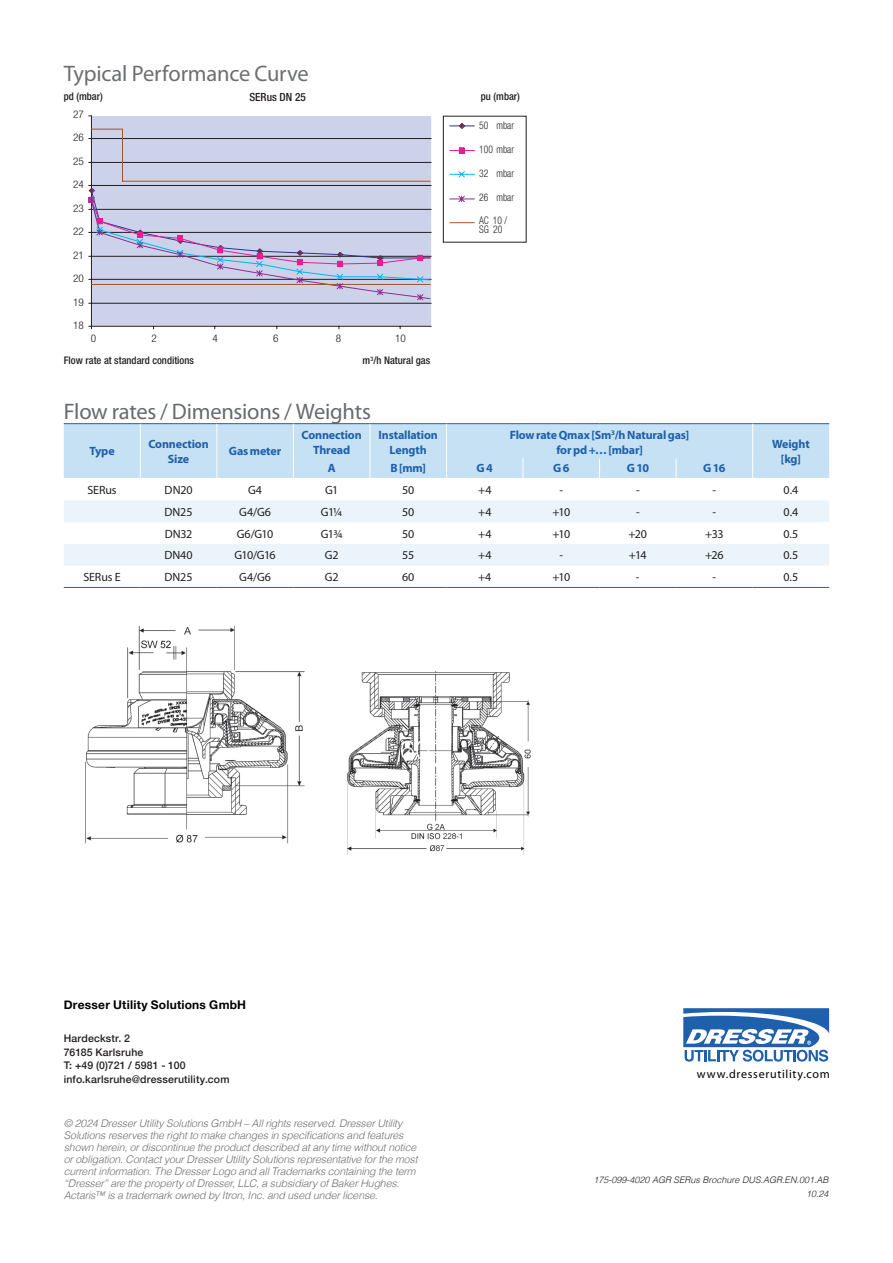
<style>
.page{position:relative;width:893px;height:1263px;background:#fff}
.page>*{position:absolute;margin:0;border:0;box-sizing:border-box;transform-origin:0 0}
.t1{font:22.5px "Myriad Pro";letter-spacing:-.01em;color:#666b6d}
.t2{font:22.5px "Myriad Pro";letter-spacing:-.01em;color:#6d6f71}
.t3{font:12px "Myriad Pro";letter-spacing:-.01em;color:#231f20}
.t4{font:700 12px/14.4px "Myriad Pro";letter-spacing:-.015em;color:#1f60ab;text-align:center}
.t5{font:700 12px "Helvetica Neue";letter-spacing:.02em;color:#000}
.t6{font:12px "Myriad Pro";letter-spacing:.06em;color:#000}
.t7{font:500 condensed 11.25px "Helvetica Neue LT Std";color:#231f20}
.t8{font:italic 300 10.5px/12px "Helvetica";letter-spacing:-.01em;color:#6d6f71}
.t9{font:500 10.5px/13.5px "Helvetica Neue";letter-spacing:.015em;color:#231f20}
.t10{font:500 condensed 10.5px "Helvetica Neue LT Std";color:#231f20}
.t11{font:300 condensed 10.5px/22.4px "Helvetica Neue LT Std";color:#231f20;scale:.91 1}
.t12{font:300 condensed 10.5px "Helvetica Neue LT Std";color:#231f20;scale:1.07 1}
.t13{font:italic 300 9px/14.4px "Helvetica";color:#231f20;text-align:right}
</style>
<div class="page">
<svg style="left:64px;top:500px;width:765px;height:66px;fill:#ebf4fb"></svg>
<hr style="left:446px;top:423px;width:77px;height:1px;background:#1f60ab">
<hr style="left:523px;top:423px;width:77px;height:1px;background:#1f60ab">
<hr style="left:600px;top:423px;width:76px;height:1px;background:#1f60ab">
<hr style="left:676px;top:423px;width:77px;height:1px;background:#1f60ab">
<hr style="left:64px;top:423px;width:76px;height:1px;background:#1f60ab">
<hr style="left:140px;top:423px;width:77px;height:1px;background:#1f60ab">
<hr style="left:217px;top:423px;width:76px;height:1px;background:#1f60ab">
<hr style="left:293px;top:423px;width:77px;height:1px;background:#1f60ab">
<hr style="left:370px;top:423px;width:76px;height:1px;background:#1f60ab">
<hr style="left:753px;top:423px;width:76px;height:1px;background:#1f60ab">
<div style="left:64px;top:424px;width:765px;height:54px;background:#c5e1f3"></div>
<hr style="left:64px;top:587px;width:76px;height:1px;background:#1f60ab">
<hr style="left:140px;top:587px;width:77px;height:1px;background:#1f60ab">
<hr style="left:217px;top:587px;width:76px;height:1px;background:#1f60ab">
<hr style="left:293px;top:587px;width:77px;height:1px;background:#1f60ab">
<hr style="left:370px;top:587px;width:76px;height:1px;background:#1f60ab">
<hr style="left:446px;top:587px;width:77px;height:1px;background:#1f60ab">
<hr style="left:523px;top:587px;width:77px;height:1px;background:#1f60ab">
<hr style="left:600px;top:587px;width:76px;height:1px;background:#1f60ab">
<hr style="left:676px;top:587px;width:77px;height:1px;background:#1f60ab">
<hr style="left:753px;top:587px;width:76px;height:1px;background:#1f60ab">
<div style="left:92px;top:116px;width:339px;height:210px;background:#cbd2ea"></div>
<hr style="left:91px;top:162px;width:340px;height:1px;background:#231f20">
<hr style="left:91px;top:138px;width:340px;height:1px;background:#231f20">
<hr style="left:91px;top:115px;width:1px;height:211px;background:#231f20">
<hr style="left:91px;top:326px;width:340px;height:1px;background:#231f20">
<hr style="left:123px;top:181px;width:307px;height:1px;background:#a1572b">
<hr style="left:122px;top:129px;width:1px;height:52px;background:#a1572b">
<hr style="left:91px;top:129px;width:32px;height:1px;background:#a1572b">
<svg style="left:88px;top:185px;width:343px;height:119px;background:#bec1da"></svg>
<div style="left:443px;top:116px;width:83px;height:126px;border:1px solid #231f20"></div>
<svg style="left:450px;top:123px;width:24px;height:6px"></svg>
<svg style="left:450px;top:148px;width:24px;height:5px"></svg>
<svg style="left:449px;top:171px;width:26px;height:7px"></svg>
<svg style="left:449px;top:195px;width:26px;height:8px"></svg>
<svg style="left:450px;top:222px;width:24px;height:1px"></svg>
<img style="left:85px;top:625px;width:220px;height:219px">
<img style="left:348px;top:671px;width:183px;height:184px">
<svg style="left:683px;top:1008px;width:146px;height:53px"></svg>
<h1 class="t2" style="left:64px;top:59px;width:246px">Typical Performance Curve</h1>
<p class="t10" style="left:64px;top:90px;width:41px">pd (mbar)</p>
<p class="t7" style="left:249px;top:90px;width:58px">SERus DN 25</p>
<p class="t10" style="left:481px;top:90px;width:41px">pu (mbar)</p>
<p class="t12" style="left:73px;top:108px;width:11px">27</p>
<p class="t12" style="left:73px;top:131px;width:11px">26</p>
<p class="t12" style="left:73px;top:155px;width:11px">25</p>
<p class="t12" style="left:73px;top:178px;width:11px">24</p>
<p class="t12" style="left:73px;top:202px;width:11px">23</p>
<p class="t12" style="left:73px;top:225px;width:11px">22</p>
<p class="t12" style="left:73px;top:249px;width:11px">21</p>
<p class="t12" style="left:73px;top:272px;width:11px">20</p>
<p class="t12" style="left:73px;top:296px;width:11px">19</p>
<p class="t12" style="left:73px;top:319px;width:11px">18</p>
<p class="t12" style="left:91px;top:332px;width:7px">0</p>
<p class="t12" style="left:151px;top:332px;width:7px">2</p>
<p class="t12" style="left:213px;top:332px;width:7px">4</p>
<p class="t12" style="left:336px;top:332px;width:7px">8</p>
<p class="t12" style="left:273px;top:332px;width:7px">6</p>
<p class="t12" style="left:395px;top:332px;width:12px">10</p>
<p class="t10" style="left:64px;top:354px;width:132px">Flow rate at standard conditions</p>
<p class="t10" style="left:363px;top:354px;width:69px">m<sup>3</sup>/h Natural gas</p>
<p class="t11" style="left:479px;top:114px;width:40px">50 mbar</p>
<p class="t11" style="left:479px;top:138px;width:40px">100 mbar</p>
<p class="t11" style="left:479px;top:162px;width:40px">32 mbar</p>
<p class="t11" style="left:479px;top:186px;width:40px">26 mbar<br>AC 10 /</p>
<p class="t11" style="left:479px;top:218px;width:27px">SG 20</p>
<h1 class="t1" style="left:64px;top:398px;width:309px">Flow rates / Dimensions / Weights</h1>
<p class="t4" style="left:89px;top:444px;width:27px">Type</p>
<p class="t4" style="left:148px;top:436px;width:62px">Connection<br>Size</p>
<p class="t4" style="left:229px;top:444px;width:54px">Gas meter</p>
<p class="t4" style="left:302px;top:428px;width:62px">Connection<br>Thread</p>
<p class="t4" style="left:379px;top:427px;width:61px;line-height:15px">Installation<br>Length</p>
<p class="t4" style="left:510px;top:428px;width:181px">Flow rate Qmax [Sm<sup>3</sup>/h Natural gas] for pd +… [mbar]</p>
<p class="t4" style="left:772px;top:436px;width:39px">Weight [kg]</p>
<p class="t4" style="left:328px;top:460px;width:9px">A</p>
<p class="t4" style="left:390px;top:460px;width:37px">B [mm]</p>
<p class="t4" style="left:477px;top:460px;width:18px">G 4</p>
<p class="t4" style="left:553px;top:460px;width:18px">G 6</p>
<p class="t4" style="left:627px;top:460px;width:24px">G 10</p>
<p class="t4" style="left:703px;top:460px;width:24px">G 16</p>
<p class="t3" style="left:87px;top:482px;width:31px">SERus</p>
<p class="t3" style="left:165px;top:482px;width:29px">DN20</p>
<p class="t3" style="left:248px;top:482px;width:15px">G4</p>
<p class="t3" style="left:325px;top:482px;width:15px">G1</p>
<p class="t3" style="left:402px;top:482px;width:14px">50</p>
<p class="t3" style="left:478px;top:482px;width:15px">+4</p>
<p class="t3" style="left:559px;top:482px;width:5px">-</p>
<p class="t3" style="left:636px;top:482px;width:5px">-</p>
<p class="t3" style="left:712px;top:482px;width:5px">-</p>
<p class="t3" style="left:784px;top:482px;width:16px">0.4</p>
<p class="t3" style="left:165px;top:504px;width:29px">DN25</p>
<p class="t3" style="left:239px;top:504px;width:33px">G4/G6</p>
<p class="t3" style="left:321px;top:504px;width:23px">G11/4</p>
<p class="t3" style="left:402px;top:504px;width:14px">50</p>
<p class="t3" style="left:478px;top:504px;width:15px">+4</p>
<p class="t3" style="left:552px;top:504px;width:19px">+10</p>
<p class="t3" style="left:636px;top:504px;width:5px">-</p>
<p class="t3" style="left:712px;top:504px;width:5px">-</p>
<p class="t3" style="left:784px;top:504px;width:16px">0.4</p>
<p class="t3" style="left:165px;top:526px;width:29px">DN32</p>
<p class="t3" style="left:237px;top:526px;width:38px">G6/G10</p>
<p class="t3" style="left:321px;top:526px;width:23px">G13/4</p>
<p class="t3" style="left:402px;top:526px;width:14px">50</p>
<p class="t3" style="left:478px;top:526px;width:15px">+4</p>
<p class="t3" style="left:552px;top:526px;width:19px">+10</p>
<p class="t3" style="left:629px;top:526px;width:20px">+20</p>
<p class="t3" style="left:705px;top:526px;width:20px">+33</p>
<p class="t3" style="left:783px;top:526px;width:16px">0.5</p>
<p class="t3" style="left:164px;top:548px;width:30px">DN40</p>
<p class="t3" style="left:234px;top:548px;width:43px">G10/G16</p>
<p class="t3" style="left:325px;top:548px;width:15px">G2</p>
<p class="t3" style="left:402px;top:548px;width:13px">55</p>
<p class="t3" style="left:478px;top:548px;width:15px">+4</p>
<p class="t3" style="left:559px;top:548px;width:5px">-</p>
<p class="t3" style="left:629px;top:548px;width:19px">+14</p>
<p class="t3" style="left:705px;top:548px;width:20px">+26</p>
<p class="t3" style="left:783px;top:548px;width:16px">0.5</p>
<p class="t3" style="left:83px;top:570px;width:39px">SERus E</p>
<p class="t3" style="left:165px;top:570px;width:29px">DN25</p>
<p class="t3" style="left:239px;top:570px;width:33px">G4/G6</p>
<p class="t3" style="left:325px;top:570px;width:15px">G2</p>
<p class="t3" style="left:402px;top:570px;width:14px">60</p>
<p class="t3" style="left:478px;top:570px;width:15px">+4</p>
<p class="t3" style="left:552px;top:570px;width:19px">+10</p>
<p class="t3" style="left:636px;top:570px;width:5px">-</p>
<p class="t3" style="left:712px;top:570px;width:5px">-</p>
<p class="t3" style="left:783px;top:570px;width:16px">0.5</p>
<p class="t5" style="left:64px;top:995px;width:184px">Dresser Utility Solutions GmbH</p>
<p class="t9" style="left:64px;top:1031px;width:167px">Hardeckstr. 2<br>76185 Karlsruhe<br>T: +49 (0)721 / 5981 - 100 info.karlsruhe@dresserutility.com</p>
<p class="t8" style="left:64px;top:1116px;width:355px">© 2024 Dresser Utility Solutions GmbH – All rights reserved. Dresser Utility Solutions reserves the right to make changes in specifications and features shown herein, or discontinue the product described at any time without notice or obligation. Contact your Dresser Utility Solutions representative for the most current information. The Dresser Logo and all Trademarks containing the term “Dresser” are the property of Dresser, LLC, a subsidiary of Baker Hughes.<br>Actaris™ is a trademark owned by Itron, Inc. and used under license.</p>
<p class="t6" style="left:697px;top:1066px;width:134px">www.dresserutility.com</p>
<p class="t13" style="left:593px;top:1172px;width:237px">175-099-4020 AGR SERus Brochure DUS.AGR.EN.001.AB<br>10.24</p>
</div>
